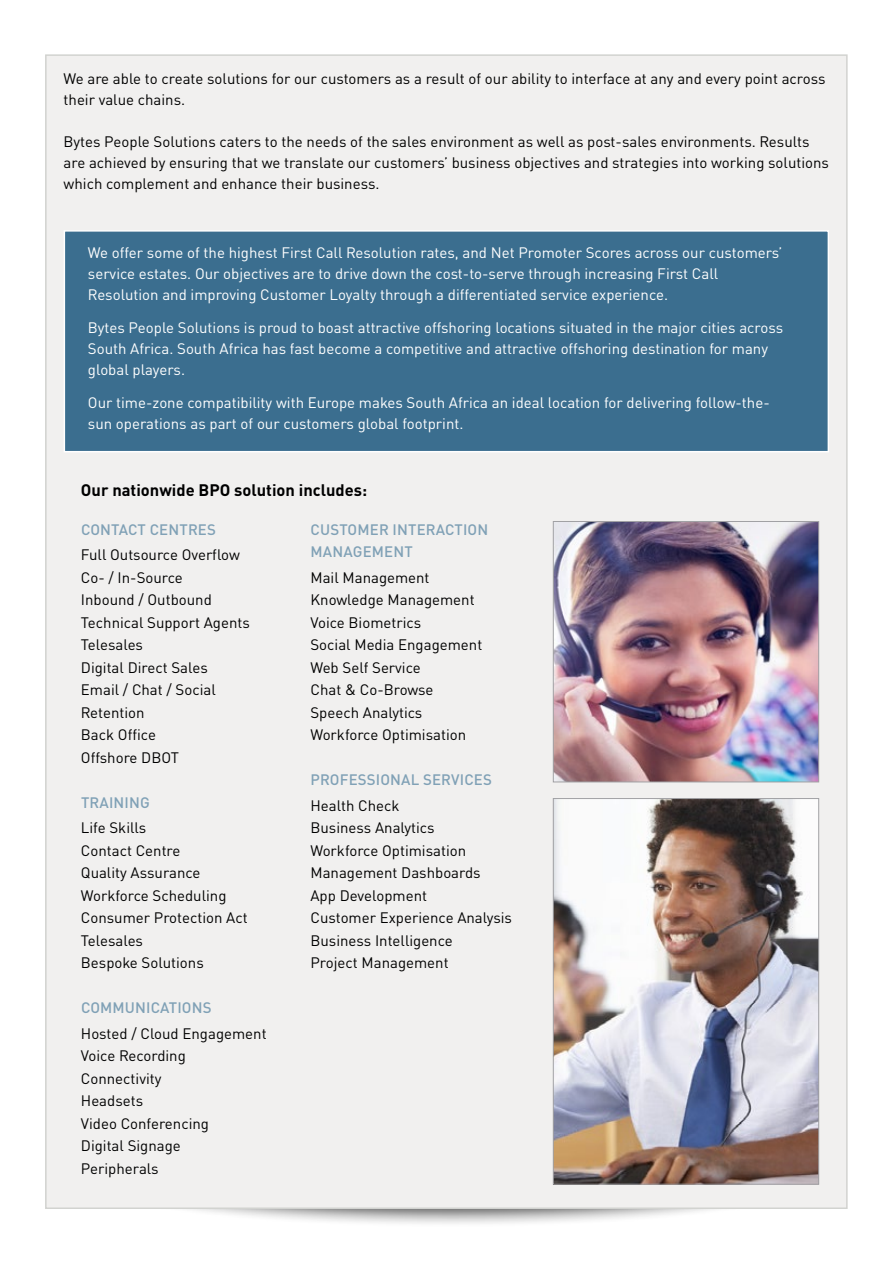
<style>
.page{position:relative;width:893px;height:1263px;background:#fff}
.page>*{position:absolute;margin:0;border:0;box-sizing:border-box;transform-origin:0 0}
.t1{font:700 16.5px "DIN Pro";color:#000}
.t2{font:15px/22.5px "DIN Pro";color:#000}
.t3{font:15px/21px "DIN Pro";color:#fff}
.t4{font:500 15px/22.5px "DIN Pro";letter-spacing:.01em;color:#80a1b6}
</style>
<div class="page">
<div style="left:62px;top:1099px;width:780px;height:128px;background:#000;opacity:.66"></div>
<div style="left:46px;top:55px;width:801px;height:1153px;background:#f1f0ef"></div>
<div style="left:64px;top:230px;width:765px;height:222px;background:#3b6e8f;border:2px solid #fff"></div>
<img style="left:555px;top:523px;width:262px;height:257px">
<div style="left:553px;top:521px;width:266px;height:261px;border:1px solid #a1a1a4"></div>
<img style="left:555px;top:800px;width:262px;height:383px">
<div style="left:553px;top:798px;width:266px;height:387px;border:1px solid #a1a1a4"></div>
<p class="t2" style="left:64px;top:67px;width:763px;line-height:21px">We are able to create solutions for our customers as a result of our ability to interface at any and every point across their value chains.</p>
<p class="t2" style="left:64px;top:130px;width:767px;line-height:21px">Bytes People Solutions caters to the needs of the sales environment as well as post-sales environments. Results are achieved by ensuring that we translate our customers’ business objectives and strategies into working solutions which complement and enhance their business.</p>
<p class="t3" style="left:88px;top:240px;width:696px">We offer some of the highest First Call Resolution rates, and Net Promoter Scores across our customers’ service estates. Our objectives are to drive down the cost-to-serve through increasing First Call<br>Resolution and improving Customer Loyalty through a differentiated service experience.</p>
<p class="t3" style="left:88px;top:315px;width:697px">Bytes People Solutions is proud to boast attractive offshoring locations situated in the major cities across<br>South Africa. South Africa has fast become a competitive and attractive offshoring destination for many global players.</p>
<p class="t3" style="left:88px;top:390px;width:683px">Our time-zone compatibility with Europe makes South Africa an ideal location for delivering follow-the&shy;sun operations as part of our customers global footprint.</p>
<p class="t1" style="left:81px;top:476px;width:288px">Our nationwide BPO solution includes:</p>
<p class="t4" style="left:81px;top:516px;width:136px">CONTACT CENTRES</p>
<p class="t2" style="left:81px;top:542px;width:170px">Full Outsource Overflow<br>Co- / In-Source<br>Inbound / Outbound<br>Technical Support Agents<br>Telesales<br>Digital Direct Sales<br>Email / Chat / Social<br>Retention<br>Back Office<br>Offshore DBOT</p>
<p class="t4" style="left:81px;top:789px;width:70px">TRAINING</p>
<p class="t2" style="left:81px;top:815px;width:168px">Life Skills<br>Contact Centre<br>Quality Assurance<br>Workforce Scheduling<br>Consumer Protection Act<br>Telesales<br>Bespoke Solutions</p>
<p class="t4" style="left:81px;top:995px;width:132px">COMMUNICATIONS</p>
<p class="t2" style="left:81px;top:1020px;width:187px">Hosted / Cloud Engagement<br>Voice Recording<br>Connectivity<br>Headsets<br>Video Conferencing<br>Digital Signage<br>Peripherals</p>
<p class="t4" style="left:311px;top:516px;width:179px">CUSTOMER INTERACTION<br>MANAGEMENT</p>
<p class="t2" style="left:310px;top:564px;width:173px">Mail Management<br>Knowledge Management<br>Voice Biometrics<br>Social Media Engagement<br>Web Self Service<br>Chat &amp; Co-Browse<br>Speech Analytics<br>Workforce Optimisation</p>
<p class="t4" style="left:311px;top:767px;width:183px">PROFESSIONAL SERVICES</p>
<p class="t2" style="left:310px;top:792px;width:203px">Health Check<br>Business Analytics<br>Workforce Optimisation<br>Management Dashboards<br>App Development<br>Customer Experience Analysis<br>Business Intelligence<br>Project Management</p>
</div>
